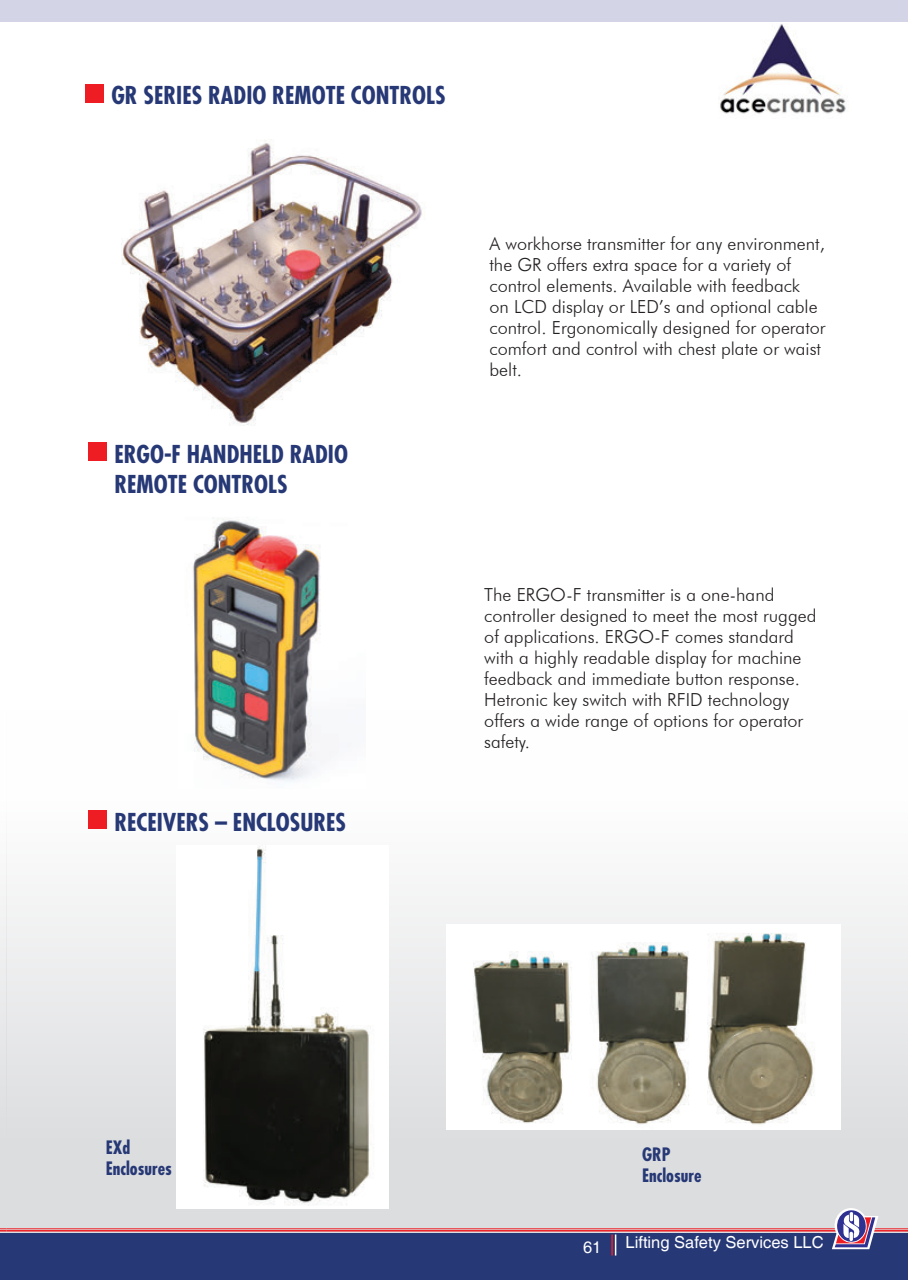
<style>
.page{position:relative;width:908px;height:1280px;background:#fff}
.page>*{position:absolute;margin:0;border:0;box-sizing:border-box;transform-origin:0 0}
.Sub_Heading{font:700 condensed 24px/30px "Futura Std";color:#263875}
.Body{font:300 18px/21px "Futura BT";color:#231f20}
.Sub_Heading-2{font:700 condensed 18px/21px "Futura Std";color:#263875}
.t1{font:16.5px "Helvetica";color:#fff}
</style>
<div class="page">
<div style="left:6px;top:711px;width:902px;height:553px;background:linear-gradient(to bottom,#fff,#d5d4d6)"></div>
<svg style="left:0;top:891px;width:6px;height:342px;fill:#e4e5e6"></svg>
<div style="left:6px;top:1233px;width:902px;height:47px;background:#263875"></div>
<div style="left:0;top:1233px;width:6px;height:47px;background:#263875"></div>
<hr style="left:6px;top:1228px;width:902px;height:1px;background:#ee1d23">
<hr style="left:6px;top:1230px;width:902px;height:1px;background:#ee1d23">
<svg style="left:0;top:1228px;width:6px;height:3px"></svg>
<svg style="left:832px;top:1206px;width:46px;height:43px"></svg>
<hr style="left:611px;top:1234px;width:2px;height:21px;background:#ee1d23">
<svg style="left:615px;top:1234px;width:1px;height:21px"></svg>
<div style="left:0;top:0;width:6px;height:21px;background:#d4d4e7"></div>
<div style="left:6px;top:0;width:902px;height:21px;background:#d4d4e7"></div>
<div style="left:88px;top:442px;width:19px;height:19px;background:#ee1d23"></div>
<div style="left:88px;top:810px;width:19px;height:19px;background:#ee1d23"></div>
<img style="left:178px;top:518px;width:187px;height:270px">
<img style="left:177px;top:846px;width:212px;height:362px">
<img style="left:446px;top:925px;width:394px;height:204px">
<div style="left:85px;top:84px;width:19px;height:18px;background:#ee1d23"></div>
<img style="left:122px;top:139px;width:300px;height:286px">
<img style="left:720px;top:24px;width:126px;height:90px">
<p class="Sub_Heading" style="left:111px;top:81px;width:336px">GR SERIES RADIO REMOTE CONTROLS</p>
<p class="Sub_Heading" style="left:114px;top:439px;width:235px">ERGO-F HANDHELD RADIO<br>REMOTE CONTROLS</p>
<p class="Sub_Heading" style="left:114px;top:807px;width:233px">RECEIVERS – ENCLOSURES</p>
<p class="Body" style="left:489px;top:233px;width:337px">A workhorse transmitter for any environment, the GR offers extra space for a variety of control elements. Available with feedback<br>on LCD display or LED’s and optional cable control. Ergonomically designed for operator comfort and control with chest plate or waist belt.</p>
<p class="Body" style="left:484px;top:584px;width:334px">The ERGO-F transmitter is a one-hand controller designed to meet the most rugged of applications. ERGO-F comes standard with a highly readable display for machine feedback and immediate button response.<br>Hetronic key switch with RFID technology offers a wide range of options for operator safety.</p>
<p class="Sub_Heading-2" style="left:106px;top:1136px;width:68px">EXd<br>Enclosures</p>
<p class="Sub_Heading-2" style="left:642px;top:1144px;width:61px">GRP<br>Enclosure</p>
<p class="t1" style="left:583px;top:1238px;width:20px">61</p>
<p class="t1" style="left:625px;top:1233px;width:200px">Lifting Safety Services LLC</p>
</div>
